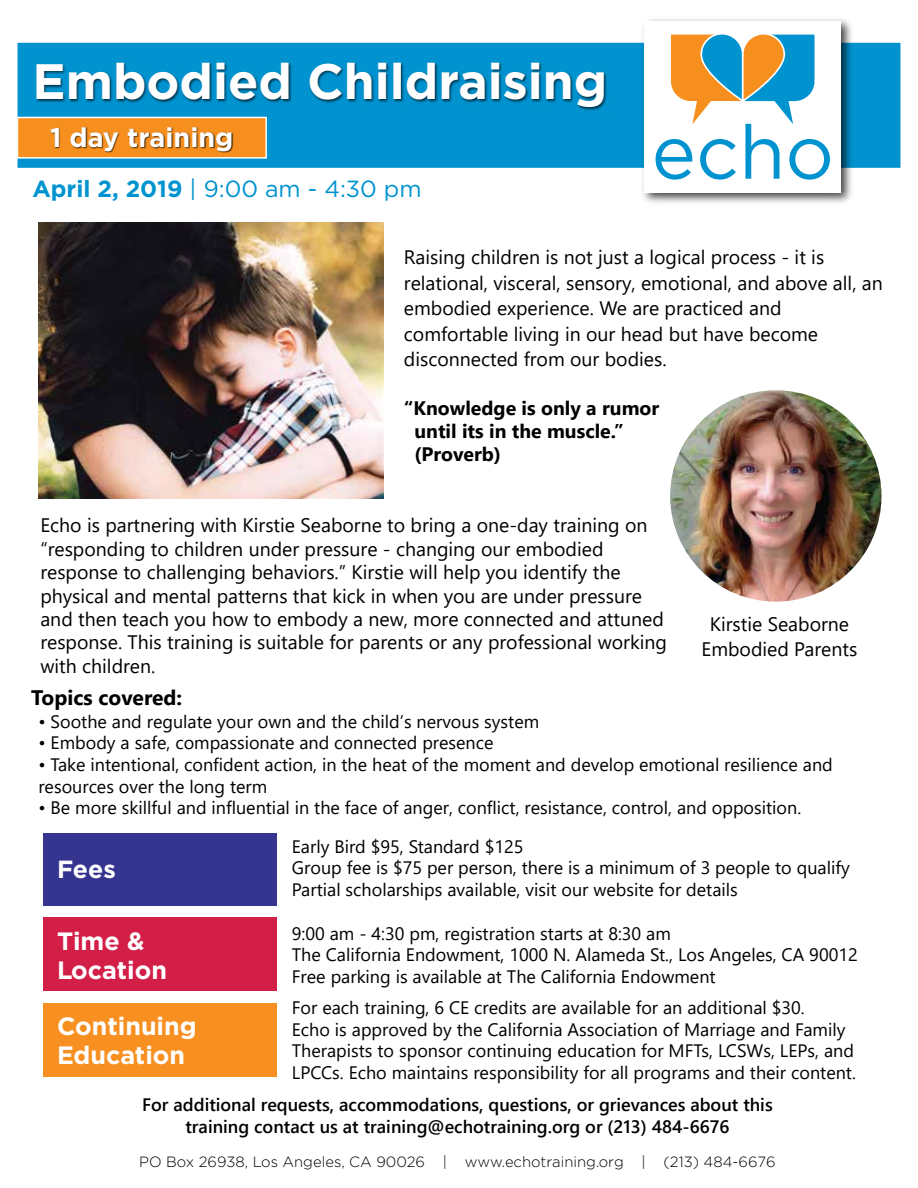
<style>
.page{position:relative;width:918px;height:1188px;background:#fff}
.page>*{position:absolute;margin:0;border:0;box-sizing:border-box;transform-origin:0 0}
.t1{font:700 49.65px "Gotham";color:#fff}
.t2{font:700 27px "Gotham";color:#fff}
.t3{font:700 25.05px/29px "Gotham";color:#fff}
.t4{font:700 24.75px "Gotham";color:#fff}
.t5{font:23.4px "Gotham";color:#0093d0}
.t6{font:700 21px "Segoe UI";color:#000}
.t7{font:19.5px/23.4px "Segoe UI";color:#000}
.t8{font:700 19.5px/23.4px "Segoe UI";color:#000}
.t9{font:18px/21.6px "Segoe UI";color:#000}
.t10{font:600 18px/21.6px "Segoe UI";color:#000;text-align:center}
.t11{font:300 14.85px "Gotham";color:#000}
.s1{font-weight:700}
</style>
<div class="page">
<div style="left:16px;top:41px;width:886px;height:128px;background:#0093d0;border:1px solid #fff"></div>
<div style="left:17px;top:117px;width:250px;height:42px;background:#f78f1e;border:2px solid #fff"></div>
<img style="left:36px;top:62px;width:571px;height:49px">
<img style="left:637px;top:19px;width:219px;height:184px">
<div style="left:645px;top:21px;width:196px;height:171px;background:#fff"></div>
<svg style="left:656px;top:34px;width:174px;height:146px"></svg>
<div style="left:43px;top:1003px;width:234px;height:73px;background:#f78f21"></div>
<div style="left:43px;top:918px;width:234px;height:73px;background:#d31e47"></div>
<div style="left:43px;top:834px;width:234px;height:72px;background:#35348f"></div>
<img style="left:50px;top:127px;width:184px;height:26px">
<img style="left:38px;top:223px;width:346px;height:276px">
<img style="left:670px;top:390px;width:211px;height:212px;border-radius:105px">
<h1 class="t1" style="left:32px;top:53px;width:576px">Embodied Childraising</h1>
<h2 class="t2" style="left:50px;top:122px;width:185px">1 day training</h2>
<p class="t5" style="left:32px;top:176px;width:391px"><span class="s1">April 2, 2019</span> | 9:00 am - 4:30 pm</p>
<p class="t7" style="left:404px;top:243px;width:480px;line-height:25.5px">Raising children is not just a logical process - it is relational, visceral, sensory, emotional, and above all, an embodied experience. We are practiced and comfortable living in our head but have become disconnected from our bodies.</p>
<p class="t8" style="left:414px;top:395px;width:246px;text-indent:-10px">“Knowledge is only a rumor until its in the muscle.” (Proverb)</p>
<p class="t7" style="left:40px;top:512px;width:628px">Echo is partnering with Kirstie Seaborne to bring a one-day training on “responding to children under pressure - changing our embodied response to challenging behaviors.” Kirstie will help you identify the physical and mental patterns that kick in when you are under pressure and then teach you how to embody a new, more connected and attuned response. This training is suitable for parents or any professional working with children.</p>
<p class="t7" style="left:702px;top:609px;width:157px;line-height:25.5px;text-align:center">Kirstie Seaborne<br>Embodied Parents</p>
<p class="t6" style="left:31px;top:677px;width:153px">Topics covered:</p>
<p class="t9" style="left:38px;top:709px;width:502px">• Soothe and regulate your own and the child’s nervous system</p>
<p class="t9" style="left:38px;top:731px;width:457px">• Embody a safe, compassionate and connected presence</p>
<p class="t9" style="left:38px;top:752px;width:796px">• Take intentional, confident action, in the heat of the moment and develop emotional resilience and resources over the long term</p>
<p class="t9" style="left:38px;top:795px;width:764px">• Be more skillful and influential in the face of anger, conflict, resistance, control, and opposition.</p>
<h3 class="t4" style="left:57px;top:855px;width:60px">Fees</h3>
<h3 class="t3" style="left:57px;top:926px;width:111px">Time &amp;<br>Location</h3>
<h3 class="t3" style="left:57px;top:1011px;width:141px">Continuing<br>Education</h3>
<p class="t9" style="left:292px;top:834px;width:559px">Early Bird $95, Standard $125<br>Group fee is $75 per person, there is a minimum of 3 people to qualify<br>Partial scholarships available, visit our website for details</p>
<p class="t9" style="left:292px;top:921px;width:567px">9:00 am - 4:30 pm, registration starts at 8:30 am<br>The California Endowment, 1000 N. Alameda St., Los Angeles, CA 90012<br>Free parking is available at The California Endowment</p>
<p class="t9" style="left:292px;top:995px;width:566px">For each training, 6 CE credits are available for an additional $30.<br>Echo is approved by the California Association of Marriage and Family Therapists to sponsor continuing education for MFTs, LCSWs, LEPs, and LPCCs. Echo maintains responsibility for all programs and their content.</p>
<p class="t10" style="left:142px;top:1092px;width:632px">For additional requests, accommodations, questions, or grievances about this training contact us at training@echotraining.org or (213) 484-6676</p>
<p class="t11" style="left:139px;top:1154px;width:638px">PO Box 26938, Los Angeles, CA 90026 | www.echotraining.org | (213) 484-6676</p>
</div>
